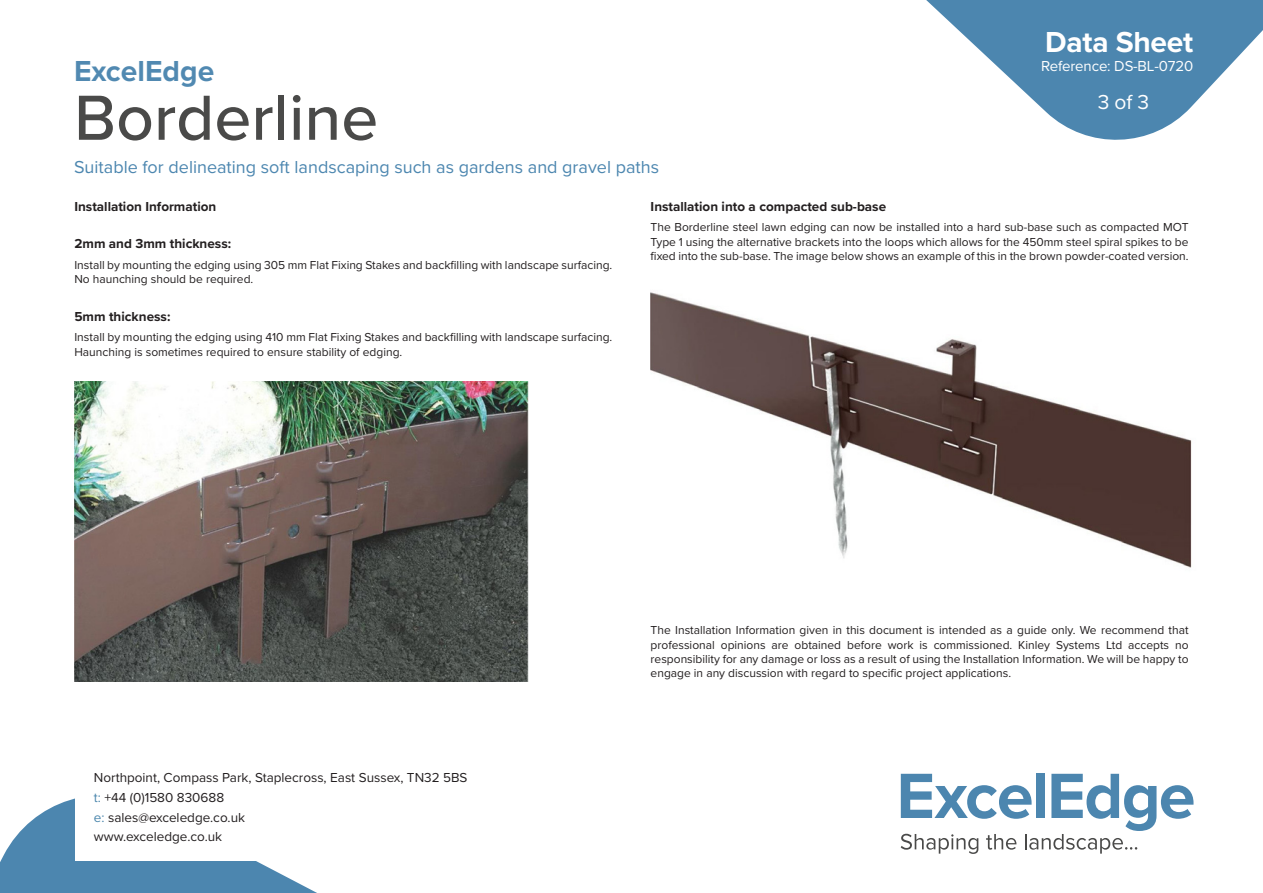
<style>
.page{position:relative;width:1263px;height:893px;background:#fff}
.page>*{position:absolute;margin:0;border:0;box-sizing:border-box;transform-origin:0 0}
.t1{font:500 66px "Proxima Nova";color:#4a4a49}
.t2{font:700 30px "Proxima Nova";color:rgb(77 135 176/.98)}
.t3{font:700 30px "Proxima Nova";letter-spacing:-.01em;color:#fff}
.t4{font:21px "Proxima Nova";color:#fff}
.t5{font:18px "Proxima Nova";color:#4d87b0}
.t6{font:15px "Proxima Nova";letter-spacing:-.01em;color:#fff}
.t7{font:13.5px/19.6px "Proxima Nova";color:#231f20}
.Heading{font:700 13.5px "Proxima Nova";color:#231f20}
.Body_text{font:12px/14.4px "Proxima Nova";color:#231f20}
.s1{color:#4a86ac}
</style>
<div class="page">
<svg style="left:926px;top:0;width:337px;height:140px;fill:#4c86af"></svg>
<svg style="left:0;top:798px;width:317px;height:95px;fill:#4c86af"></svg>
<svg style="left:901px;top:774px;width:292px;height:80px"></svg>
<div style="left:75px;top:769px;width:225px;height:92px;background:#fff"></div>
<img style="left:74px;top:381px;width:455px;height:301px">
<img style="left:651px;top:292px;width:541px;height:276px">
<h2 class="t2" style="left:74px;top:49px;width:142px">ExcelEdge</h2>
<h1 class="t1" style="left:74px;top:69px;width:306px">Borderline</h1>
<h3 class="t5" style="left:74px;top:153px;width:587px">Suitable for delineating soft landscaping such as gardens and gravel paths</h3>
<h2 class="t3" style="left:1045px;top:19px;width:149px">Data Sheet</h2>
<p class="t6" style="left:1041px;top:55px;width:153px">Reference: DS-BL-0720</p>
<h3 class="t4" style="left:1098px;top:87px;width:53px">3 of 3</h3>
<p class="Heading" style="left:74px;top:196px;width:143px">Installation Information</p>
<p class="Heading" style="left:74px;top:233px;width:158px">2mm and 3mm thickness:</p>
<p class="Body_text" style="left:74px;top:257px;width:539px">Install by mounting the edging using 305 mm Flat Fixing Stakes and backfilling with landscape surfacing.<br>No haunching should be required.</p>
<p class="Heading" style="left:74px;top:306px;width:97px">5mm thickness:</p>
<p class="Body_text" style="left:74px;top:330px;width:539px">Install by mounting the edging using 410 mm Flat Fixing Stakes and backfilling with landscape surfacing.<br>Haunching is sometimes required to ensure stability of edging.</p>
<p class="Heading" style="left:651px;top:196px;width:237px">Installation into a compacted sub-base</p>
<p class="Body_text" style="left:651px;top:220px;width:539px;text-align:justify">The Borderline steel lawn edging can now be installed into a hard sub-base such as compacted MOT Type 1 using the alternative brackets into the loops which allows for the 450mm steel spiral spikes to be fixed into the sub-base. The image below shows an example of this in the brown powder-coated version.</p>
<p class="t7" style="left:94px;top:767px;width:375px">Northpoint, Compass Park, Staplecross, East Sussex, TN32 5BS <span class="s1">t:</span> +44 (0)1580 830688<br><span class="s1">e:</span> sales@exceledge.co.uk<br>www.exceledge.co.uk</p>
<p class="Body_text" style="left:651px;top:622px;width:539px;text-align:justify">The Installation Information given in this document is intended as a guide only. We recommend that professional opinions are obtained before work is commissioned. Kinley Systems Ltd accepts no responsibility for any damage or loss as a result of using the Installation Information. We will be happy to engage in any discussion with regard to specific project applications.</p>
</div>
